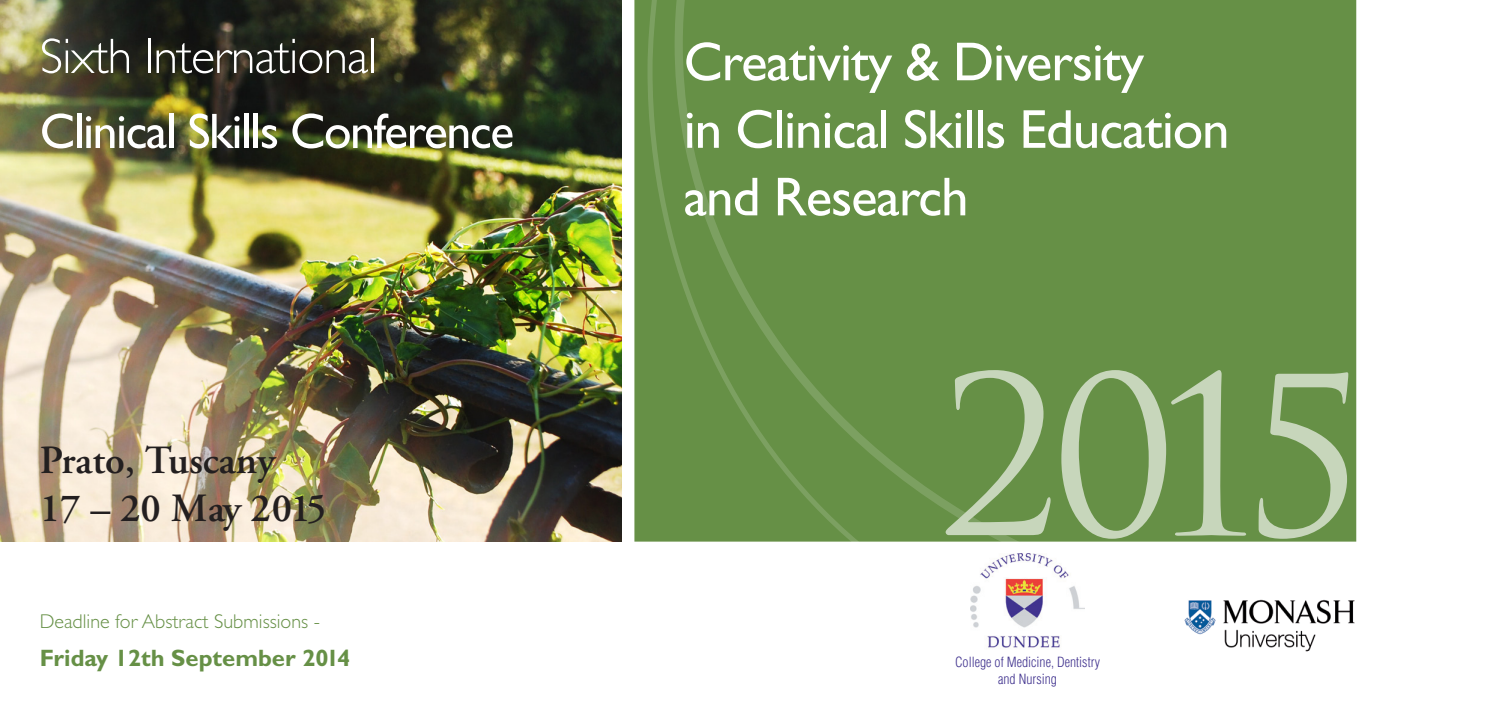
<style>
.page{position:relative;width:1489px;height:702px;background:#fff}
.page>*{position:absolute;margin:0;border:0;box-sizing:border-box;transform-origin:0 0}
.t1{font:215px "Trajan Pro";color:#c7d6bb}
.t2{font:55px/67.5px "Gill Sans";letter-spacing:-.02em;color:#fff}
.t3{font:50px "Gill Sans";letter-spacing:-.03em;color:#fff}
.t4{font:300 50px "Gill Sans";letter-spacing:-.02em;color:#fff}
.t5{font:600 40px "Adobe Garamond Pro";color:#231f20}
.t6{font:700 23.75px "Gill Sans";color:#669046}
.t7{font:300 20px "Gill Sans";color:#669046}
.t8{font:300 condensed 13.75px "Helvetica";color:#40328e}
</style>
<div class="page">
<img style="left:0;top:0;width:621px;height:541px">
<div style="left:634px;top:0;width:722px;height:541px;background:#669046"></div>
<svg style="left:645px;top:0;width:27px;height:542px;background:#679148"></svg>
<div style="left:672px;top:0;width:378px;height:542px;background:#669046"></div>
<img style="left:970px;top:553px;width:114px;height:95px">
<img style="left:1184px;top:599px;width:171px;height:52px">
<p class="t4" style="left:40px;top:28px;width:338px">Sixth International</p>
<p class="t3" style="left:40px;top:102px;width:476px">Clinical Skills Conference</p>
<p class="t5" style="left:40px;top:437px;width:237px">Prato, Tuscany</p>
<p class="t5" style="left:40px;top:485px;width:288px">17 – 20 May 2015</p>
<p class="t2" style="left:683px;top:28px;width:547px">Creativity &amp; Diversity<br>in Clinical Skills Education and Research</p>
<p class="t1" style="left:938px;top:320px;width:428px">2015</p>
<p class="t7" style="left:40px;top:610px;width:282px">Deadline for Abstract Submissions -</p>
<p class="t6" style="left:40px;top:643px;width:312px">Friday 12th September 2014</p>
<p class="t8" style="left:954px;top:653px;width:147px">College of Medicine, Dentistry</p>
<p class="t8" style="left:998px;top:670px;width:60px">and Nursing</p>
</div>
